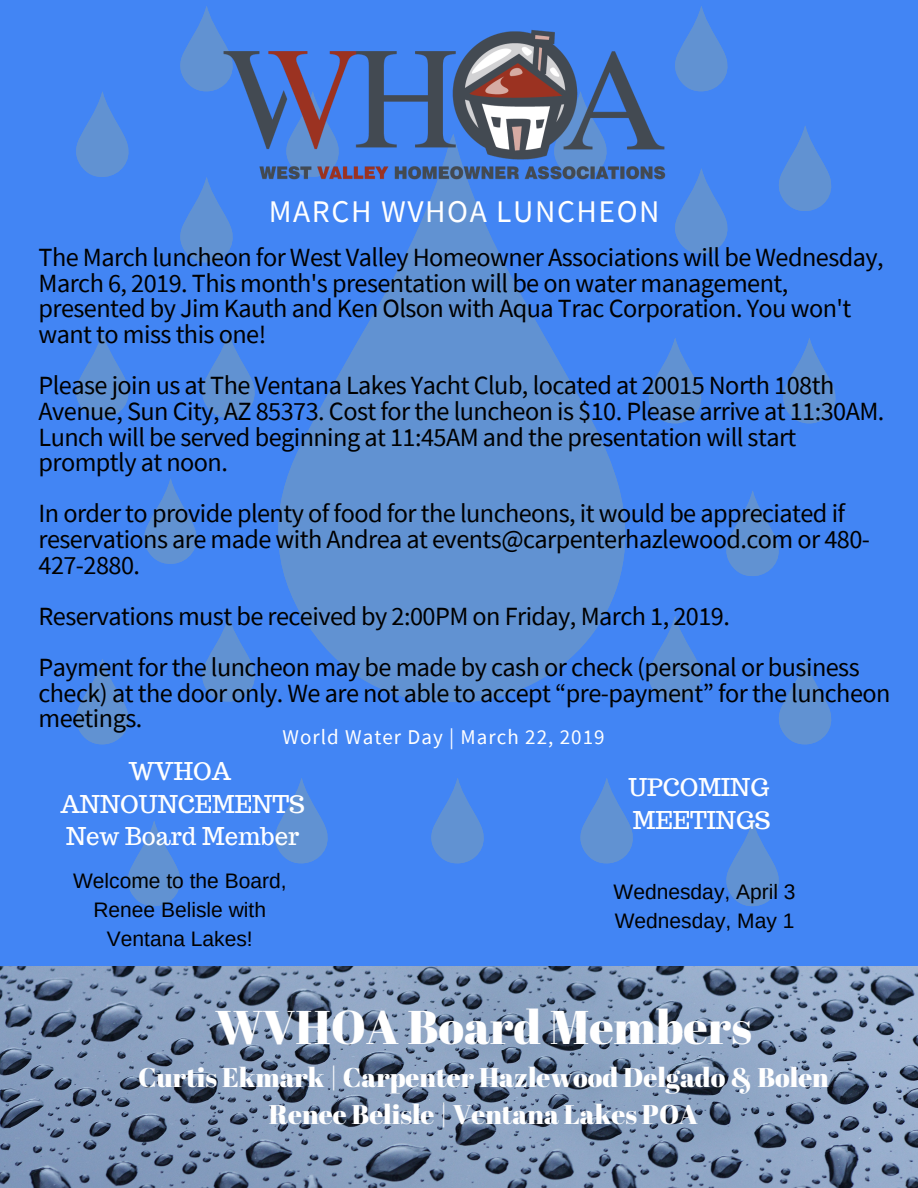
<style>
.page{position:relative;width:918px;height:1188px;background:#4285f4}
.page>*{position:absolute;margin:0;border:0;box-sizing:border-box;transform-origin:0 0}
.t1{font:47.25px "Abril Fatface";color:#fff}
.t2{font:31.5px "Source Sans Pro";letter-spacing:.05em;color:#fff}
.t3{font:27px/37.2px "Abril Fatface";color:#fff;text-align:center}
.t4{font:26.25px/25.7px "Source Sans Pro";letter-spacing:-.02em;color:#000}
.t5{font:24px/32.7px "Trocchi";color:#fff}
.t6{font:21px/29.2px "Arimo";color:#000;text-align:center}
.t7{font:21px "Source Sans Pro";letter-spacing:.05em;color:#fff}
</style>
<div class="page">
<svg style="left:278px;top:199px;width:347px;height:503px;fill:#6192d2"></svg>
<svg style="left:580px;top:778px;width:53px;height:85px"></svg>
<svg style="left:676px;top:6px;width:51px;height:85px"></svg>
<svg style="left:675px;top:168px;width:52px;height:86px"></svg>
<svg style="left:783px;top:338px;width:52px;height:85px"></svg>
<svg style="left:649px;top:338px;width:52px;height:85px"></svg>
<svg style="left:779px;top:126px;width:52px;height:85px"></svg>
<svg style="left:726px;top:491px;width:53px;height:85px"></svg>
<svg style="left:649px;top:616px;width:52px;height:86px"></svg>
<svg style="left:779px;top:659px;width:52px;height:85px"></svg>
<svg style="left:726px;top:821px;width:53px;height:85px"></svg>
<svg style="left:180px;top:6px;width:31px;height:85px"></svg>
<svg style="left:76px;top:92px;width:52px;height:85px"></svg>
<svg style="left:180px;top:177px;width:53px;height:86px"></svg>
<svg style="left:202px;top:332px;width:53px;height:86px"></svg>
<svg style="left:76px;top:332px;width:52px;height:86px"></svg>
<svg style="left:144px;top:478px;width:53px;height:86px"></svg>
<svg style="left:202px;top:616px;width:53px;height:86px"></svg>
<svg style="left:76px;top:659px;width:52px;height:85px"></svg>
<svg style="left:275px;top:778px;width:53px;height:85px"></svg>
<svg style="left:431px;top:778px;width:53px;height:85px"></svg>
<svg style="left:128px;top:821px;width:52px;height:85px"></svg>
<img style="left:211px;top:18px;width:465px;height:181px">
<img style="left:0;top:967px;width:918px;height:221px">
<p class="t2" style="left:269px;top:191px;width:392px">MARCH WVHOA LUNCHEON</p>
<p class="t4" style="left:39px;top:244px;width:847px">The March luncheon for West Valley Homeowner Associations will be Wednesday, March 6, 2019. This month's presentation will be on water management, presented by Jim Kauth and Ken Olson with Aqua Trac Corporation. You won't want to miss this one!</p>
<p class="t4" style="left:39px;top:372px;width:848px">Please join us at The Ventana Lakes Yacht Club, located at 20015 North 108th Avenue, Sun City, AZ 85373. Cost for the luncheon is $10. Please arrive at 11:30AM.<br>Lunch will be served beginning at 11:45AM and the presentation will start promptly at noon.</p>
<p class="t4" style="left:39px;top:500px;width:833px">In order to provide plenty of food for the luncheons, it would be appreciated if reservations are made with Andrea at events@carpenterhazlewood.com or 480-<br>427-2880.</p>
<p class="t4" style="left:39px;top:590px;width:823px;line-height:51.2px">Reservations must be received by 2:00PM on Friday, March 1, 2019.<br>Payment for the luncheon may be made by cash or check (personal or business</p>
<p class="t4" style="left:39px;top:679px;width:854px">check) at the door only. We are not able to accept “pre-payment” for the luncheon meetings.</p>
<p class="t7" style="left:283px;top:723px;width:324px">World Water Day | March 22, 2019</p>
<p class="t5" style="left:61px;top:755px;width:246px;text-align:center">WVHOA<br>ANNOUNCEMENTS<br>New Board Member</p>
<p class="t6" style="left:73px;top:866px;width:215px">Welcome to the Board,<br>Renee Belisle with<br>Ventana Lakes!</p>
<p class="t5" style="left:629px;top:771px;width:143px">UPCOMING<br>MEETINGS</p>
<p class="t6" style="left:614px;top:877px;width:183px;text-align:left">Wednesday, April 3<br>Wednesday, May 1</p>
<h1 class="t1" style="left:215px;top:994px;width:538px">WVHOA Board Members</h1>
<p class="t3" style="left:138px;top:1058px;width:692px">Curtis Ekmark | Carpenter Hazlewood Delgado &amp; Bolen<br>Renee Belisle | Ventana Lakes POA</p>
</div>
